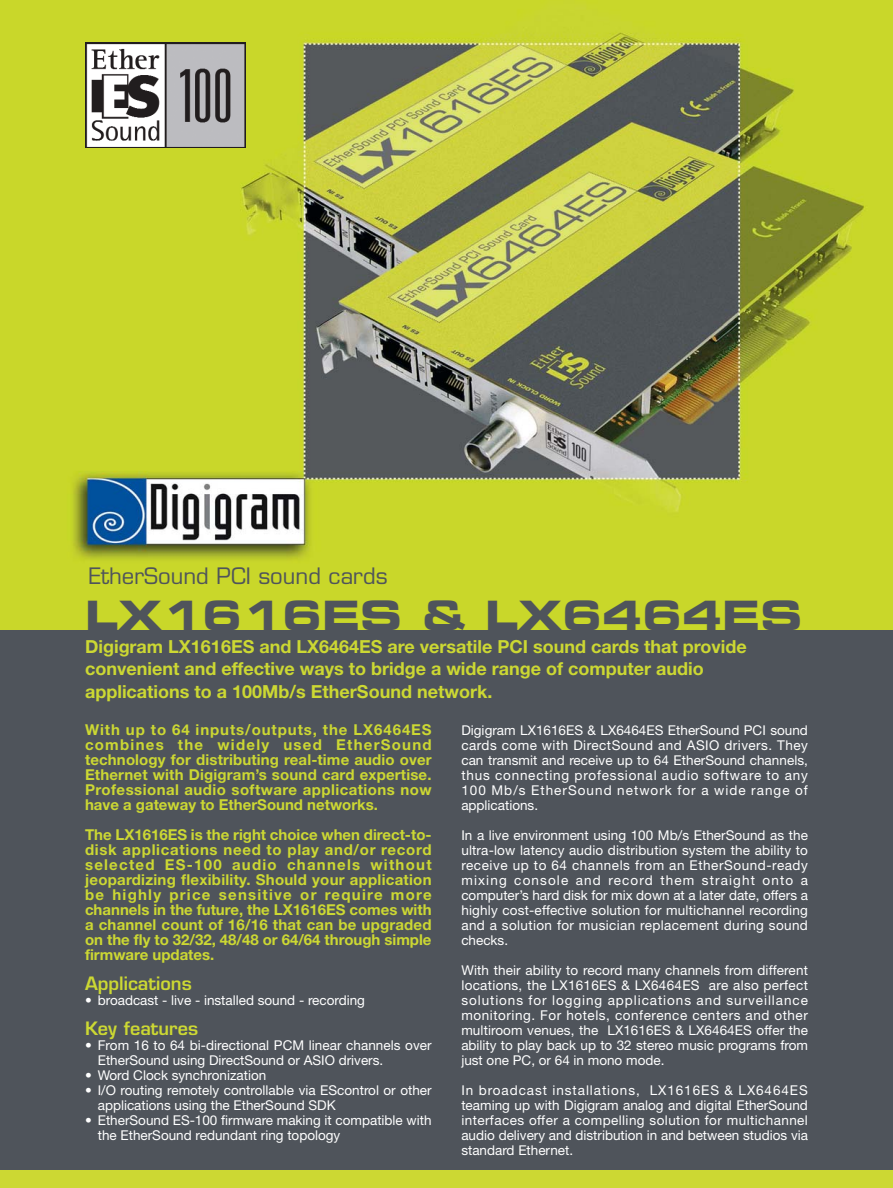
<style>
.page{position:relative;width:893px;height:1188px;background:#4f545b}
.page>*{position:absolute;margin:0;border:0;box-sizing:border-box;transform-origin:0 0}
.t1{font:40.5px "Eurostile Bold Extended Two";color:#4f545b}
.t2{font:22.05px "Eurostile";color:#4f545b}
.t3{font:700 18px/22.5px "Helvetica Neue";color:#ccd833}
.t4{font:600 18px "Eurostile";color:#ccd833}
.t5{font:700 15px/15px "Helvetica Neue";color:#ccd833;text-align:justify}
.t6{font:13.5px/15px "Helvetica Neue";color:#fff;text-align:justify}
</style>
<div class="page">
<img style="left:0;top:0;width:893px;height:629px">
<div style="left:0;top:1170px;width:893px;height:18px;background:#ccd833"></div>
<img style="left:86px;top:43px;width:160px;height:104px">
<h2 class="t2" style="left:89px;top:567px;width:300px">EtherSound PCI sound cards</h2>
<h1 class="t1" style="left:85px;top:601px;width:719px">LX1616ES &amp; LX6464ES</h1>
<h3 class="t3" style="left:85px;top:637px;width:663px">Digigram LX1616ES and LX6464ES are versatile PCI sound cards that provide convenient and effective ways to bridge a wide range of computer audio applications to a 100Mb/s EtherSound network.</h3>
<p class="t5" style="left:85px;top:724px;width:348px">With up to 64 inputs/outputs, the LX6464ES combines the widely used EtherSound technology for distributing real-time audio over Ethernet with Digigram’s sound card expertise.<br>Professional audio software applications now have a gateway to EtherSound networks.</p>
<p class="t5" style="left:85px;top:829px;width:348px">The LX1616ES is the right choice when direct-to&shy;disk applications need to play and/or record selected ES-100 audio channels without jeopardizing flexibility. Should your application be highly price sensitive or require more channels in the future, the LX1616ES comes with a channel count of 16/16 that can be upgraded on the fly to 32/32, 48/48 or 64/64 through simple firmware updates.</p>
<h3 class="t4" style="left:85px;top:976px;width:108px">Applications</h3>
<p class="t6" style="left:85px;top:994px;width:281px">• broadcast - live - installed sound - recording</p>
<h3 class="t4" style="left:85px;top:1022px;width:115px">Key features</h3>
<p class="t6" style="left:98px;top:1039px;width:335px;text-indent:-13px">• From 16 to 64 bi-directional PCM linear channels over<br>EtherSound using DirectSound or ASIO drivers.</p>
<p class="t6" style="left:85px;top:1069px;width:183px">• Word Clock synchronization</p>
<p class="t6" style="left:98px;top:1084px;width:335px;text-indent:-13px">• I/O routing remotely controllable via EScontrol or other applications using the EtherSound SDK</p>
<p class="t6" style="left:98px;top:1114px;width:335px;text-indent:-13px">• EtherSound ES-100 firmware making it compatible with the EtherSound redundant ring topology</p>
<p class="t6" style="left:461px;top:724px;width:348px">Digigram LX1616ES &amp; LX6464ES EtherSound PCI sound cards come with DirectSound and ASIO drivers. They can transmit and receive up to 64 EtherSound channels, thus connecting professional audio software to any 100 Mb/s EtherSound network for a wide range of applications.</p>
<p class="t6" style="left:461px;top:829px;width:348px">In a live environment using 100 Mb/s EtherSound as the ultra-low latency audio distribution system the ability to receive up to 64 channels from an EtherSound-ready mixing console and record them straight onto a computer’s hard disk for mix down at a later date, offers a highly cost-effective solution for multichannel recording and a solution for musician replacement during sound checks.</p>
<p class="t6" style="left:461px;top:964px;width:348px">With their ability to record many channels from different locations, the LX1616ES &amp; LX6464ES are also perfect solutions for logging applications and surveillance monitoring. For hotels, conference centers and other multiroom venues, the LX1616ES &amp; LX6464ES offer the ability to play back up to 32 stereo music programs from just one PC, or 64 in mono mode.</p>
<p class="t6" style="left:461px;top:1084px;width:348px">In broadcast installations, LX1616ES &amp; LX6464ES teaming up with Digigram analog and digital EtherSound interfaces offer a compelling solution for multichannel audio delivery and distribution in and between studios via standard Ethernet.</p>
</div>
